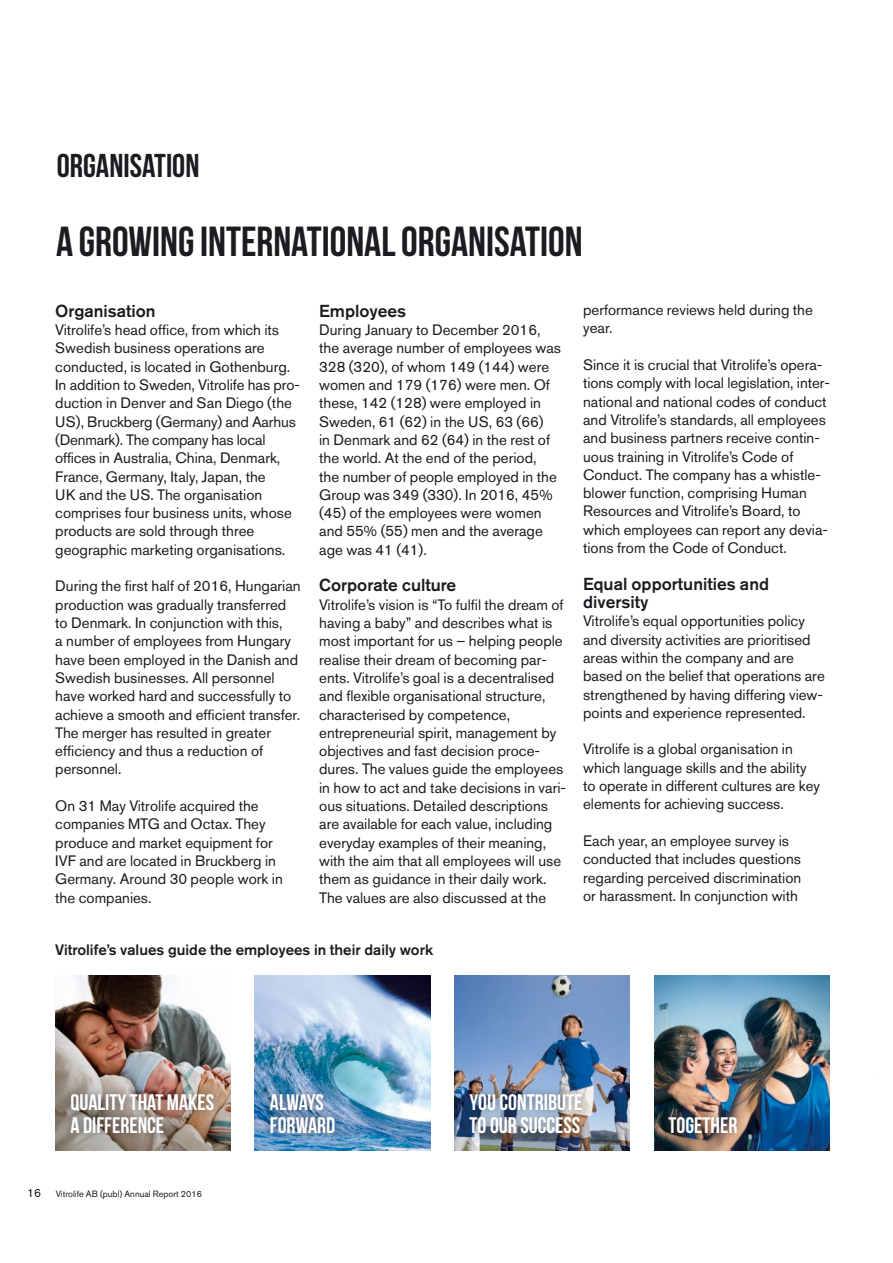
<style>
.page{position:relative;width:893px;height:1263px;background:#fff}
.page>*{position:absolute;margin:0;border:0;box-sizing:border-box;transform-origin:0 0}
.Avsnittsintro{font:42px "Bebas Neue";color:#1b1c20}
.Avsnitts_RUB{font:33px "Bebas Neue";color:#1b1c20}
.t1{font:22.5px/22.5px "Bebas Neue";color:#fff}
.Bröd_RUB_1{font:500 17.25px/18.3px "Akzidenz Grotesk BE";color:#1b1c20}
.Bröd{font:15px/18.3px "Akzidenz Grotesk BE";color:#1b1c20}
.Bröd_RUB_1-2{font:15px/18.3px "Akzidenz Grotesk BE";color:#1b1c20}
.Bröd_RUB_2{font:500 15px "Akzidenz Grotesk BE";color:#1b1c20}
.t2{font:9px "Akzidenz Grotesk BE";color:#1b1c20}
.s1{font-size:12px}
</style>
<div class="page">
<img style="left:55px;top:975px;width:175px;height:176px">
<div style="left:62px;top:1085px;width:161px;height:57px;background:#1b1c20;opacity:.56"></div>
<img style="left:255px;top:975px;width:175px;height:176px">
<div style="left:261px;top:1085px;width:82px;height:57px;background:#1b1c20;opacity:.56"></div>
<img style="left:454px;top:975px;width:176px;height:176px">
<div style="left:461px;top:1085px;width:130px;height:57px;background:#1b1c20;opacity:.56"></div>
<img style="left:654px;top:975px;width:175px;height:176px">
<div style="left:660px;top:1107px;width:86px;height:35px;background:#1b1c20;opacity:.56"></div>
<p class="Avsnitts_RUB" style="left:57px;top:147px;width:144px">ORGANISATION</p>
<p class="Avsnittsintro" style="left:56px;top:218px;width:528px">A GROWING INTERNATIONAL ORGANISATION</p>
<p class="Bröd_RUB_1" style="left:55px;top:301px;width:102px">Organisation</p>
<p class="Bröd" style="left:55px;top:321px;width:245px">Vitrolife’s head office, from which its Swedish business operations are conducted, is located in Gothenburg.<br>In addition to Sweden, Vitrolife has pro&shy;duction in Denver and San Diego (the US), Bruckberg (Germany) and Aarhus (Denmark). The company has local offices in Australia, China, Denmark, France, Germany, Italy, Japan, the<br>UK and the US. The organisation comprises four business units, whose products are sold through three geographic marketing organisations.</p>
<p class="Bröd" style="left:55px;top:577px;width:247px">During the first half of 2016, Hungarian production was gradually transferred to Denmark. In conjunction with this,<br>a number of employees from Hungary have been employed in the Danish and Swedish businesses. All personnel have worked hard and successfully to achieve a smooth and efficient transfer.<br>The merger has resulted in greater efficiency and thus a reduction of personnel.</p>
<p class="Bröd" style="left:55px;top:796px;width:229px">On 31 May Vitrolife acquired the companies MTG and Octax. They produce and market equipment for<br>IVF and are located in Bruckberg in<br>Germany. Around 30 people work in the companies.</p>
<p class="Bröd_RUB_1" style="left:319px;top:301px;width:88px">Employees</p>
<p class="Bröd_RUB_1-2" style="left:319px;top:321px;width:243px">During January to December 2016, the average number of employees was<br>328 (320), of whom 149 (144) were women and 179 (176) were men. Of these, 142 (128) were employed in<br>Sweden, 61 (62) in the US, 63 (66)<br>in Denmark and 62 (64) in the rest of the world. At the end of the period,<br>the number of people employed in the<br>Group was 349 (330). In 2016, 45% (45) of the employees were women and 55% (55) men and the average age was 41 (41).</p>
<p class="Bröd_RUB_1" style="left:319px;top:576px;width:139px">Corporate culture</p>
<p class="Bröd" style="left:319px;top:595px;width:248px">Vitrolife’s vision is “To fulfil the dream of having a baby” and describes what is most important for us – helping people realise their dream of becoming par&shy;ents. Vitrolife’s goal is a decentralised and flexible organisational structure, characterised by competence, entrepreneurial spirit, management by objectives and fast decision proce&shy;dures. The values guide the employees in how to act and take decisions in vari&shy;ous situations. Detailed descriptions are available for each value, including everyday examples of their meaning, with the aim that all employees will use them as guidance in their daily work.<br>The values are also discussed at the</p>
<p class="Bröd_RUB_2" style="left:55px;top:940px;width:379px">Vitrolife’s values guide the employees in their daily work</p>
<p class="Bröd" style="left:583px;top:301px;width:231px">performance reviews held during the year.</p>
<p class="Bröd" style="left:583px;top:356px;width:241px">Since it is crucial that Vitrolife’s opera-</p>
<p class="Bröd" style="left:583px;top:374px;width:248px">tions comply with local legislation, inter-</p>
<p class="Bröd" style="left:583px;top:392px;width:245px;text-align:justify">national and national codes of conduct and Vitrolife’s standards, all employees and business partners receive contin-</p>
<p class="Bröd" style="left:583px;top:447px;width:247px">uous training in Vitrolife’s Code of Conduct. The company has a whistle&shy;blower function, comprising Human Resources and Vitrolife’s Board, to which employees can report any devia&shy;tions from the Code of Conduct.</p>
<p class="Bröd_RUB_1" style="left:583px;top:574px;width:187px">Equal opportunities and diversity</p>
<p class="Bröd" style="left:583px;top:612px;width:243px">Vitrolife’s equal opportunities policy and diversity activities are prioritised areas within the company and are based on the belief that operations are strengthened by having differing view&shy;points and experience represented.</p>
<p class="Bröd" style="left:583px;top:740px;width:238px">Vitrolife is a global organisation in which language skills and the ability to operate in different cultures are key elements for achieving success.</p>
<p class="Bröd" style="left:583px;top:831px;width:220px">Each year, an employee survey is conducted that includes questions regarding perceived discrimination or harassment. In conjunction with</p>
<p class="t1" style="left:70px;top:1091px;width:145px">QUALITY THAT MAKES<br>A DIFFERENCE</p>
<p class="t1" style="left:270px;top:1091px;width:55px">ALWAYS</p>
<p class="t1" style="left:270px;top:1113px;width:67px">FORWARD</p>
<p class="t2" style="left:27px;top:1188px;width:176px"><span class="s1">16</span> Vitrolife AB (publ) Annual Report 2016</p>
<p class="t1" style="left:470px;top:1091px;width:114px">YOU CONTRIBUTE</p>
<p class="t1" style="left:470px;top:1113px;width:112px">TO OUR SUCCESS</p>
<p class="t1" style="left:668px;top:1113px;width:70px">TOGETHER</p>
</div>
